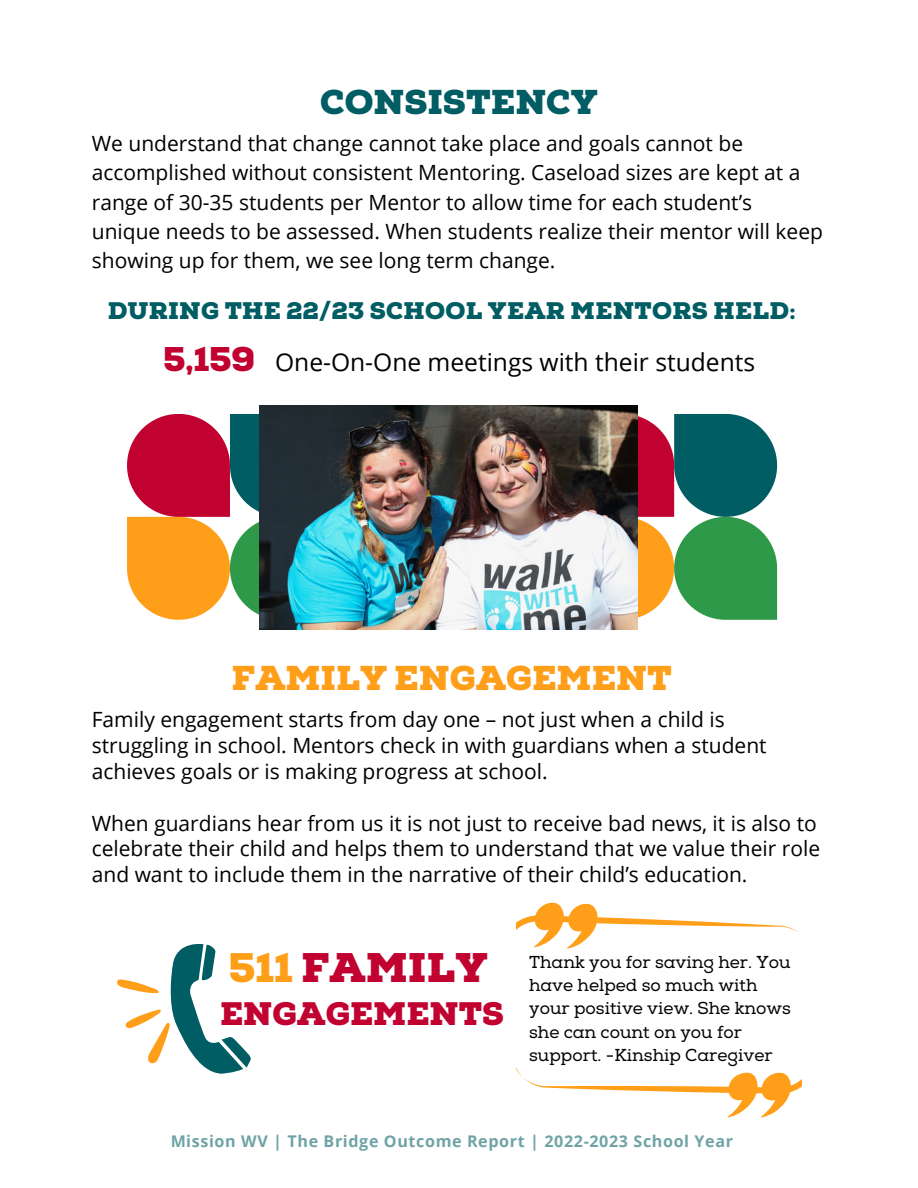
<style>
.page{position:relative;width:918px;height:1188px;background:#fff}
.page>*{position:absolute;margin:0;border:0;box-sizing:border-box;transform-origin:0 0}
.t1{font:900 41.4px "Nexa Slab";color:#c10230}
.t2{font:900 34.5px "Nexa Slab";color:#ff9e18}
.t3{font:900 34.5px "Nexa Slab";color:#005d63}
.t4{font:900 34.35px "Nexa Slab";color:#c10230}
.t5{font:900 32.55px "Nexa Slab";color:#c10230}
.t6{font:24.6px "Open Sans";color:#000}
.t7{font:900 24px "Nexa Slab";letter-spacing:.015em;color:#005d63}
.t8{font:21px/29.2px "Open Sans";color:#000}
.t9{font:17.25px/23.2px "Nexa Slab";color:#000}
.t10{font:700 16.05px "Open Sans";letter-spacing:.04em;color:#005d63}
.s1{color:#ff9e18}
</style>
<div class="page">
<svg style="left:117px;top:944px;width:134px;height:130px"></svg>
<svg style="left:517px;top:916px;width:284px;height:161px"></svg>
<svg style="left:523px;top:934px;width:278px;height:159px"></svg>
<svg style="left:533px;top:903px;width:64px;height:46px"></svg>
<svg style="left:727px;top:1073px;width:64px;height:44px"></svg>
<svg style="left:127px;top:414px;width:132px;height:206px"></svg>
<svg style="left:637px;top:414px;width:140px;height:206px"></svg>
<img style="left:259px;top:405px;width:378px;height:224px">
<p class="t3" style="left:320px;top:82px;width:279px">CONSISTENCY</p>
<p class="t8" style="left:92px;top:128px;width:733px">We understand that change cannot take place and goals cannot be accomplished without consistent Mentoring. Caseload sizes are kept at a range of 30-35 students per Mentor to allow time for each student’s unique needs to be assessed. When students realize their mentor will keep showing up for them, we see long term change.</p>
<p class="t7" style="left:108px;top:296px;width:689px">DURING THE 22/23 SCHOOL YEAR MENTORS HELD:</p>
<p class="t4" style="left:163px;top:339px;width:93px">5,159</p>
<p class="t6" style="left:275px;top:345px;width:482px">One-On-One meetings with their students</p>
<p class="t2" style="left:232px;top:657px;width:442px">FAMILY ENGAGEMENT</p>
<p class="t8" style="left:92px;top:706px;width:676px;line-height:25.8px">Family engagement starts from day one – not just when a child is struggling in school. Mentors check in with guardians when a student achieves goals or is making progress at school.</p>
<p class="t8" style="left:92px;top:809px;width:730px;line-height:25.8px">When guardians hear from us it is not just to receive bad news, it is also to celebrate their child and helps them to understand that we value their role and want to include them in the narrative of their child’s education.</p>
<p class="t1" style="left:229px;top:944px;width:261px"><span class="s1">511</span> FAMILY</p>
<p class="t5" style="left:220px;top:995px;width:285px">ENGAGEMENTS</p>
<p class="t9" style="left:529px;top:951px;width:263px">Thank you for saving her. You have helped so much with your positive view. She knows she can count on you for support. -Kinship Caregiver</p>
<p class="t10" style="left:170px;top:1130px;width:564px">Mission WV | The Bridge Outcome Report | 2022-2023 School Year</p>
</div>
